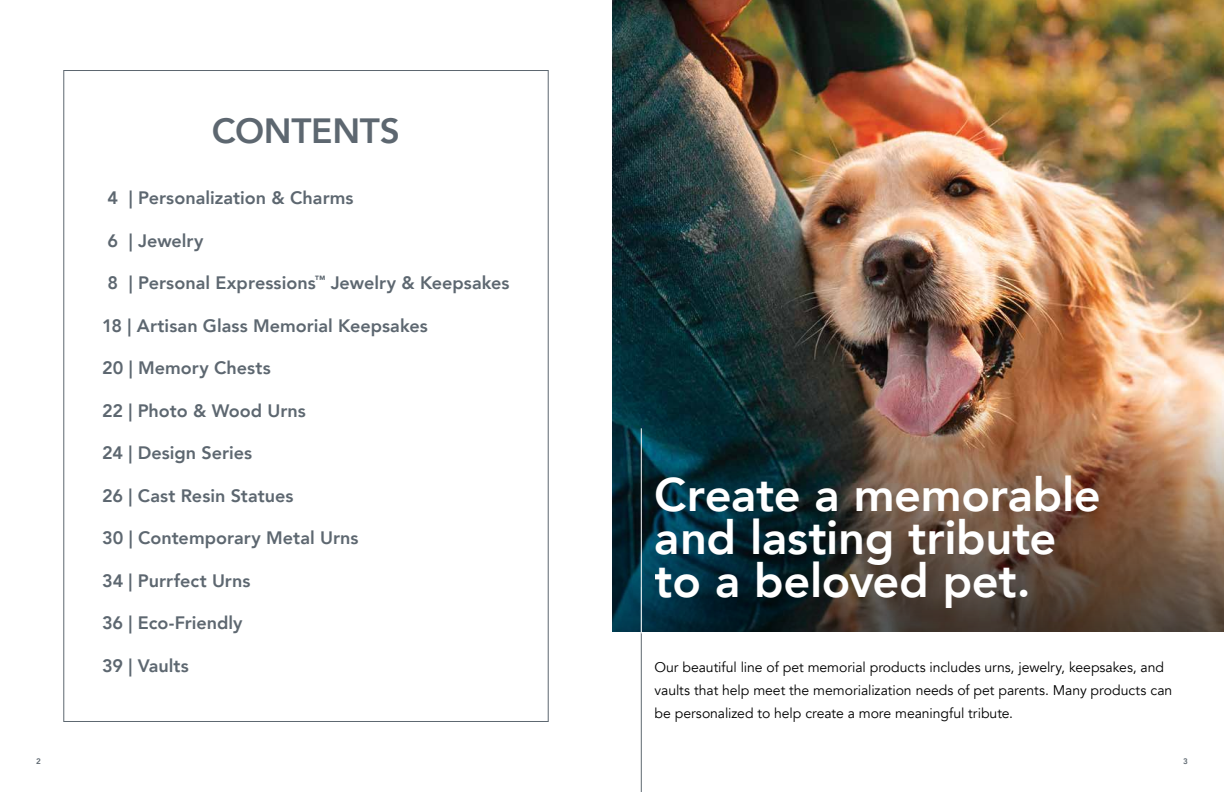
<style>
.page{position:relative;width:1224px;height:792px;background:#fff}
.page>*{position:absolute;margin:0;border:0;box-sizing:border-box;transform-origin:0 0}
.t1{font:800 47px/43px "Avenir";letter-spacing:-.01em;color:#fff}
.t2{font:800 35px "Avenir";letter-spacing:-.01em;color:#5d6770}
.t3{font:800 18px "Avenir";color:#5d6770}
.t4{font:14px/23px "Avenir";letter-spacing:-.005em;color:#000}
.t5{font:800 8px "Avenir";color:#5e6870}
</style>
<div class="page">
<img style="left:612px;top:0;width:612px;height:400px">
<img style="left:612px;top:400px;width:612px;height:232px">
<hr style="left:641px;top:587px;width:1px;height:205px;background:#5e6870">
<hr style="left:641px;top:428px;width:1px;height:205px;background:#fff">
<h2 class="t2" style="left:212px;top:104px;width:190px">CONTENTS</h2>
<p class="t3" style="left:108px;top:184px;width:248px">4 | Personalization &amp; Charms</p>
<p class="t3" style="left:108px;top:227px;width:98px">6 | Jewelry</p>
<p class="t3" style="left:108px;top:269px;width:404px">8 | Personal Expressions<sup>™</sup> Jewelry &amp; Keepsakes</p>
<p class="t3" style="left:102px;top:312px;width:327px">18 | Artisan Glass Memorial Keepsakes</p>
<p class="t3" style="left:102px;top:354px;width:170px">20 | Memory Chests</p>
<p class="t3" style="left:102px;top:397px;width:205px">22 | Photo &amp; Wood Urns</p>
<p class="t3" style="left:102px;top:439px;width:152px">24 | Design Series</p>
<p class="t3" style="left:102px;top:482px;width:193px">26 | Cast Resin Statues</p>
<p class="t3" style="left:102px;top:524px;width:258px">30 | Contemporary Metal Urns</p>
<p class="t3" style="left:102px;top:567px;width:150px">34 | Purrfect Urns</p>
<p class="t3" style="left:102px;top:609px;width:142px">36 | Eco-Friendly</p>
<p class="t3" style="left:102px;top:651px;width:88px">39 | Vaults</p>
<p class="t4" style="left:654px;top:656px;width:519px">Our beautiful line of pet memorial products includes urns, jewelry, keepsakes, and vaults that help meet the memorialization needs of pet parents. Many products can be personalized to help create a more meaningful tribute.</p>
<h1 class="t1" style="left:655px;top:474px;width:447px">Create a memorable and lasting tribute to a beloved pet.</h1>
<p class="t5" style="left:36px;top:755px;width:6px">2</p>
<p class="t5" style="left:1183px;top:755px;width:6px">3</p>
</div>
